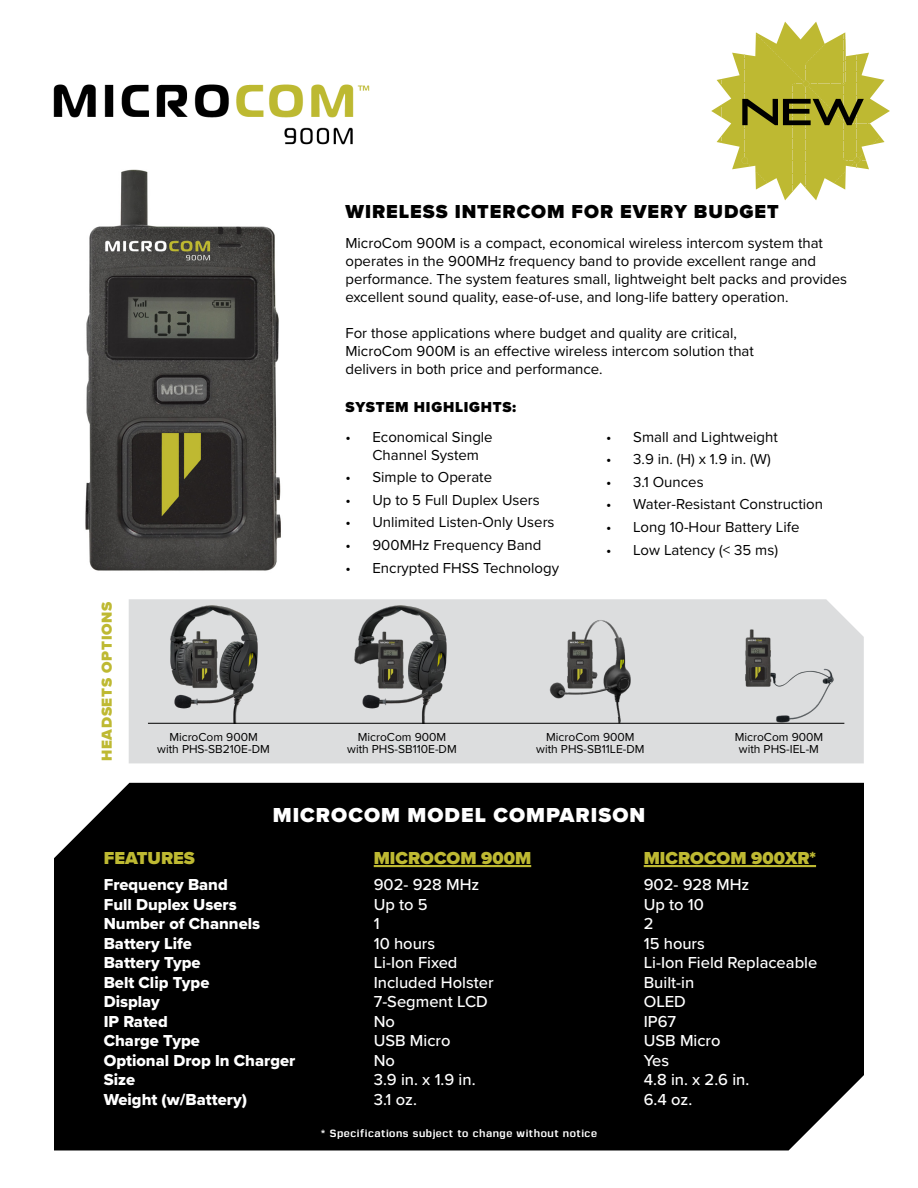
<style>
.page{position:relative;width:918px;height:1188px;background:#fff}
.page>*{position:absolute;margin:0;border:0;box-sizing:border-box;transform-origin:0 0}
.t1{font:900 21px "Proxima Nova";letter-spacing:.05em;color:#fff}
.t2{font:900 19.5px "Proxima Nova";letter-spacing:.05em;color:#000}
.t3{font:900 18px "Proxima Nova";color:#beb932}
.t4{font:500 16.5px "Proxima Nova";color:#fff}
.t5{font:16.5px "Proxima Nova Extrabld";color:#fff}
.t6{font:15px/18px "Proxima Nova";color:#000}
.t7{font:900 15px "Proxima Nova";letter-spacing:.05em;color:#000}
.t8{font:900 15px "Proxima Nova";letter-spacing:.05em;color:#beb932}
.t9{font:12px/12px "Proxima Nova";color:#000;text-align:center}
.t10{font:700 10.5px "Gunar";letter-spacing:.05em;color:#fff}
</style>
<div class="page">
<img style="left:53px;top:84px;width:317px;height:61px">
<img style="left:85px;top:169px;width:196px;height:402px">
<svg style="left:711px;top:22px;width:179px;height:178px"></svg>
<div style="left:129px;top:599px;width:735px;height:164px;background:#dcddde"></div>
<img style="left:162px;top:604px;width:103px;height:119px">
<img style="left:351px;top:603px;width:102px;height:120px">
<img style="left:544px;top:618px;width:92px;height:105px">
<img style="left:722px;top:610px;width:114px;height:113px">
<img style="left:608px;top:718px;width:29px;height:7px">
<hr style="left:148px;top:723px;width:696px;height:1px;background:#000">
<div style="left:54px;top:783px;width:810px;height:367px;background:#000"></div>
<hr style="left:374px;top:865px;width:157px;height:2px;background:#beb932">
<hr style="left:644px;top:865px;width:172px;height:2px;background:#beb932">
<h2 class="t2" style="left:345px;top:197px;width:435px">WIRELESS INTERCOM FOR EVERY BUDGET</h2>
<p class="t6" style="left:345px;top:233px;width:503px">MicroCom 900M is a compact, economical wireless intercom system that operates in the 900MHz frequency band to provide excellent range and performance. The system features small, lightweight belt packs and provides excellent sound quality, ease-of-use, and long-life battery operation.</p>
<p class="t6" style="left:345px;top:323px;width:410px">For those applications where budget and quality are critical,<br>MicroCom 900M is an effective wireless intercom solution that delivers in both price and performance.</p>
<p class="t8" style="left:96px;top:761px;width:162px;rotate:-90deg">HEADSETS OPTIONS</p>
<p class="t7" style="left:345px;top:396px;width:172px">SYSTEM HIGHLIGHTS:</p>
<p class="t6" style="left:372px;top:427px;width:122px;text-indent:-27px">• Economical Single<br>Channel System</p>
<p class="t6" style="left:345px;top:468px;width:148px">• Simple to Operate</p>
<p class="t6" style="left:345px;top:490px;width:196px">• Up to 5 Full Duplex Users</p>
<p class="t6" style="left:345px;top:513px;width:211px">• Unlimited Listen-Only Users</p>
<p class="t6" style="left:345px;top:535px;width:198px">• 900MHz Frequency Band</p>
<p class="t6" style="left:345px;top:558px;width:215px">• Encrypted FHSS Technology</p>
<p class="t6" style="left:606px;top:427px;width:173px">• Small and Lightweight</p>
<p class="t6" style="left:606px;top:450px;width:166px">• 3.9 in. (H) x 1.9 in. (W)</p>
<p class="t6" style="left:606px;top:472px;width:99px">• 3.1 Ounces</p>
<p class="t6" style="left:606px;top:495px;width:218px">• Water-Resistant Construction</p>
<p class="t6" style="left:606px;top:517px;width:195px">• Long 10-Hour Battery Life</p>
<p class="t6" style="left:606px;top:540px;width:173px">• Low Latency (&lt; 35 ms)</p>
<p class="t9" style="left:157px;top:731px;width:114px">MicroCom 900M with PHS-SB210E-DM</p>
<p class="t9" style="left:735px;top:731px;width:90px">MicroCom 900M with PHS-IEL-M</p>
<p class="t9" style="left:347px;top:731px;width:111px">MicroCom 900M with PHS-SB110E-DM</p>
<p class="t9" style="left:536px;top:731px;width:110px">MicroCom 900M with PHS-SB11LE-DM</p>
<h1 class="t1" style="left:273px;top:799px;width:374px">MICROCOM MODEL COMPARISON</h1>
<p class="t3" style="left:104px;top:844px;width:93px">FEATURES</p>
<p class="t3" style="left:374px;top:844px;width:159px">MICROCOM 900M</p>
<p class="t3" style="left:644px;top:844px;width:174px">MICROCOM 900XR*</p>
<p class="t5" style="left:104px;top:872px;width:126px">Frequency Band</p>
<p class="t4" style="left:374px;top:872px;width:107px">902- 928 MHz</p>
<p class="t4" style="left:644px;top:872px;width:107px">902- 928 MHz</p>
<p class="t5" style="left:104px;top:892px;width:134px">Full Duplex Users</p>
<p class="t4" style="left:374px;top:892px;width:56px">Up to 5</p>
<p class="t4" style="left:644px;top:892px;width:62px">Up to 10</p>
<p class="t5" style="left:104px;top:911px;width:158px">Number of Channels</p>
<p class="t4" style="left:374px;top:911px;width:7px">1</p>
<p class="t4" style="left:644px;top:911px;width:11px">2</p>
<p class="t5" style="left:104px;top:931px;width:90px">Battery Life</p>
<p class="t4" style="left:374px;top:931px;width:63px">10 hours</p>
<p class="t4" style="left:644px;top:931px;width:63px">15 hours</p>
<p class="t5" style="left:104px;top:950px;width:98px">Battery Type</p>
<p class="t4" style="left:374px;top:950px;width:85px">Li-Ion Fixed</p>
<p class="t4" style="left:644px;top:950px;width:175px">Li-Ion Field Replaceable</p>
<p class="t5" style="left:104px;top:970px;width:107px">Belt Clip Type</p>
<p class="t4" style="left:374px;top:970px;width:121px">Included Holster</p>
<p class="t4" style="left:644px;top:970px;width:52px">Built-in</p>
<p class="t5" style="left:104px;top:989px;width:58px">Display</p>
<p class="t4" style="left:374px;top:989px;width:116px">7-Segment LCD</p>
<p class="t4" style="left:644px;top:989px;width:44px">OLED</p>
<p class="t5" style="left:104px;top:1009px;width:66px">IP Rated</p>
<p class="t4" style="left:374px;top:1009px;width:23px">No</p>
<p class="t4" style="left:644px;top:1009px;width:34px">IP67</p>
<p class="t5" style="left:104px;top:1028px;width:98px">Charge Type</p>
<p class="t4" style="left:374px;top:1028px;width:78px">USB Micro</p>
<p class="t4" style="left:644px;top:1028px;width:78px">USB Micro</p>
<p class="t5" style="left:104px;top:1048px;width:193px">Optional Drop In Charger</p>
<p class="t4" style="left:374px;top:1048px;width:23px">No</p>
<p class="t4" style="left:644px;top:1048px;width:27px">Yes</p>
<p class="t5" style="left:104px;top:1067px;width:33px">Size</p>
<p class="t4" style="left:374px;top:1067px;width:103px">3.9 in. x 1.9 in.</p>
<p class="t4" style="left:644px;top:1067px;width:107px">4.8 in. x 2.6 in.</p>
<p class="t5" style="left:104px;top:1087px;width:145px">Weight (w/Battery)</p>
<p class="t4" style="left:374px;top:1087px;width:45px">3.1 oz.</p>
<p class="t4" style="left:644px;top:1087px;width:50px">6.4 oz.</p>
<p class="t10" style="left:321px;top:1126px;width:278px">* Specifications subject to change without notice</p>
</div>
